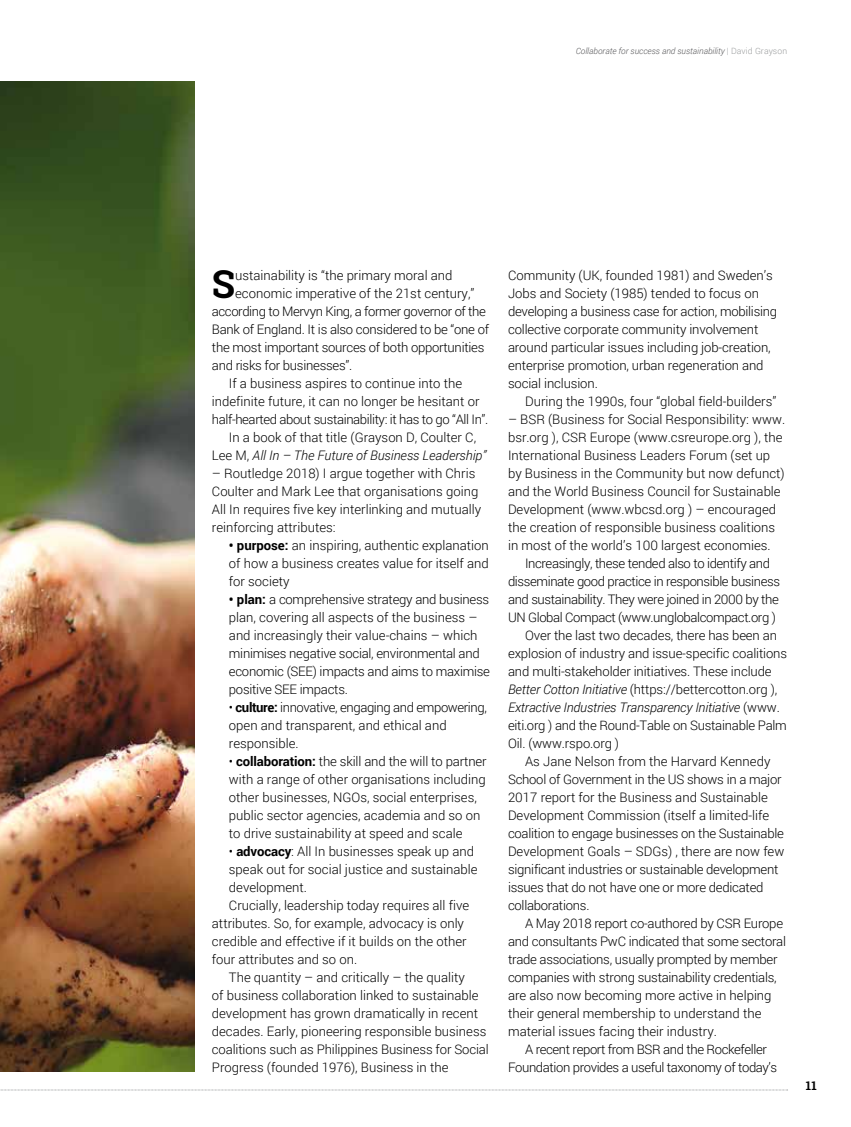
<style>
.page{position:relative;width:851px;height:1127px;background:#fff}
.page>*{position:absolute;margin:0;border:0;box-sizing:border-box;transform-origin:0 0}
.t1{font:700 38.4px "Roboto Slab";color:#000}
.t2{font:300 13.2px/18px "Roboto";color:#000}
.t3{font:300 13.2px/18px "Roboto";letter-spacing:-.02em;color:#000}
.t4{font:300 13.2px "Roboto";letter-spacing:-.03em;color:#000}
.t5{font:italic 300 13.2px "Roboto";letter-spacing:-.01em;color:#000}
.t6{font:700 12px "Roboto Slab";color:#000}
.t7{font:italic 300 8.7px "Roboto";color:#58585a}
.s1{font-style:normal;color:#9c9e9f}
.s2{font-style:normal}
.s3{font-weight:700}
.s4{font-style:italic}
</style>
<div class="page">
<svg style="left:0;top:1089px;width:787px;height:1px"></svg>
<img style="left:0;top:82px;width:195px;height:990px">
<p class="t7" style="left:575px;top:45px;width:213px">Collaborate for success and sustainability <span class="s1">| David Grayson</span></p>
<h1 class="t1" style="left:212px;top:258px;width:25px">S</h1>
<p class="t2" style="left:235px;top:266px;width:219px">ustainability is “the primary moral and</p>
<p class="t2" style="left:235px;top:284px;width:241px">economic imperative of the 21st century,”</p>
<p class="t4" style="left:212px;top:302px;width:275px">according to Mervyn King, a former governor of the</p>
<p class="t3" style="left:212px;top:320px;width:279px">Bank of England. It is also considered to be “one of</p>
<p class="t3" style="left:212px;top:338px;width:274px">the most important sources of both opportunities</p>
<p class="t3" style="left:212px;top:356px;width:142px">and risks for businesses”.</p>
<p class="t2" style="left:229px;top:374px;width:235px">If a business aspires to continue into the</p>
<p class="t2" style="left:212px;top:392px;width:269px">indefinite future, it can no longer be hesitant or</p>
<p class="t4" style="left:212px;top:410px;width:278px">half-hearted about sustainability: it has to go “All In”.</p>
<p class="t2" style="left:229px;top:428px;width:249px">In a book of that title (Grayson D, Coulter C,</p>
<p class="t5" style="left:212px;top:446px;width:276px"><span class="s2">Lee M,</span> All In – The Future of Business Leadership”</p>
<p class="t2" style="left:212px;top:464px;width:271px">– Routledge 2018) I argue together with Chris Coulter and Mark Lee that organisations going All In requires five key interlinking and mutually reinforcing attributes:</p>
<p class="t2" style="left:229px;top:536px;width:261px;text-align:justify"><span class="s3">• purpose:</span> an inspiring, authentic explanation of how a business creates value for itself and for society</p>
<p class="t3" style="left:229px;top:590px;width:262px"><span class="s3">• plan:</span> a comprehensive strategy and business plan, covering all aspects of the business – and increasingly their value-chains – which minimises negative social, environmental and economic (SEE) impacts and aims to maximise positive SEE impacts.</p>
<p class="t2" style="left:229px;top:698px;width:259px">• <span class="s3">culture:</span> innovative, engaging and empowering, open and transparent, and ethical and responsible.</p>
<p class="t2" style="left:229px;top:751px;width:259px">• <span class="s3">collaboration:</span> the skill and the will to partner with a range of other organisations including other businesses, NGOs, social enterprises, public sector agencies, academia and so on to drive sustainability at speed and scale</p>
<p class="t2" style="left:229px;top:841px;width:246px">• <span class="s3">advocacy</span>: All In businesses speak up and</p>
<p class="t2" style="left:229px;top:859px;width:250px">speak out for social justice and sustainable</p>
<p class="t2" style="left:229px;top:877px;width:80px">development.</p>
<p class="t2" style="left:229px;top:895px;width:242px">Crucially, leadership today requires all five</p>
<p class="t2" style="left:212px;top:913px;width:253px">attributes. So, for example, advocacy is only</p>
<p class="t2" style="left:212px;top:931px;width:256px">credible and effective if it builds on the other</p>
<p class="t2" style="left:212px;top:949px;width:147px">four attributes and so on.</p>
<p class="t2" style="left:229px;top:967px;width:237px">The quantity – and critically – the quality</p>
<p class="t2" style="left:212px;top:985px;width:268px">of business collaboration linked to sustainable</p>
<p class="t2" style="left:212px;top:1003px;width:268px">development has grown dramatically in recent</p>
<p class="t2" style="left:212px;top:1021px;width:276px">decades. Early, pioneering responsible business</p>
<p class="t2" style="left:212px;top:1039px;width:278px">coalitions such as Philippines Business for Social</p>
<p class="t2" style="left:212px;top:1057px;width:238px">Progress (founded 1976), Business in the</p>
<p class="t2" style="left:508px;top:266px;width:270px">Community (UK, founded 1981) and Sweden’s Jobs and Society (1985) tended to focus on developing a business case for action, mobilising collective corporate community involvement around particular issues including job-creation, enterprise promotion, urban regeneration and social inclusion.</p>
<p class="t2" style="left:525px;top:392px;width:253px">During the 1990s, four “global field-builders”</p>
<p class="t2" style="left:508px;top:410px;width:279px">– BSR (Business for Social Responsibility: www. bsr.org ), CSR Europe (www.csreurope.org ), the International Business Leaders Forum (set up by Business in the Community but now defunct) and the World Business Council for Sustainable Development (www.wbcsd.org ) – encouraged the creation of responsible business coalitions in most of the world’s 100 largest economies.</p>
<p class="t4" style="left:525px;top:554px;width:246px">Increasingly, these tended also to identify and</p>
<p class="t4" style="left:508px;top:572px;width:273px">disseminate good practice in responsible business</p>
<p class="t4" style="left:508px;top:590px;width:272px">and sustainability. They were joined in 2000 by the</p>
<p class="t4" style="left:508px;top:608px;width:269px">UN Global Compact (www.unglobalcompact.org )</p>
<p class="t2" style="left:525px;top:626px;width:253px">Over the last two decades, there has been an</p>
<p class="t2" style="left:508px;top:644px;width:280px">explosion of industry and issue-specific coalitions</p>
<p class="t2" style="left:508px;top:662px;width:265px">and multi-stakeholder initiatives. These include</p>
<p class="t2" style="left:508px;top:680px;width:271px"><span class="s4">Better Cotton Initiative</span> (https://bettercotton.org ),</p>
<p class="t5" style="left:508px;top:698px;width:273px">Extractive Industries Transparency Initiative <span class="s2">(www.</span></p>
<p class="t3" style="left:508px;top:716px;width:280px">eiti.org ) and the Round-Table on Sustainable Palm</p>
<p class="t2" style="left:508px;top:734px;width:113px">Oil. (www.rspo.org )</p>
<p class="t2" style="left:525px;top:751px;width:247px">As Jane Nelson from the Harvard Kennedy</p>
<p class="t3" style="left:508px;top:769px;width:275px">School of Government in the US shows in a major</p>
<p class="t2" style="left:508px;top:787px;width:261px">2017 report for the Business and Sustainable</p>
<p class="t2" style="left:508px;top:805px;width:262px">Development Commission (itself a limited-life</p>
<p class="t3" style="left:508px;top:823px;width:277px">coalition to engage businesses on the Sustainable</p>
<p class="t2" style="left:508px;top:841px;width:278px">Development Goals – SDGs) , there are now few</p>
<p class="t3" style="left:508px;top:859px;width:272px">significant industries or sustainable development</p>
<p class="t3" style="left:508px;top:877px;width:257px">issues that do not have one or more dedicated</p>
<p class="t3" style="left:508px;top:895px;width:83px">collaborations.</p>
<p class="t3" style="left:525px;top:913px;width:259px">A May 2018 report co-authored by CSR Europe</p>
<p class="t3" style="left:508px;top:931px;width:279px">and consultants PwC indicated that some sectoral</p>
<p class="t3" style="left:508px;top:949px;width:271px">trade associations, usually prompted by member</p>
<p class="t3" style="left:508px;top:967px;width:270px">companies with strong sustainability credentials,</p>
<p class="t2" style="left:508px;top:985px;width:265px">are also now becoming more active in helping</p>
<p class="t2" style="left:508px;top:1003px;width:255px">their general membership to understand the</p>
<p class="t2" style="left:508px;top:1021px;width:210px">material issues facing their industry.</p>
<p class="t4" style="left:525px;top:1040px;width:243px">A recent report from BSR and the Rockefeller</p>
<p class="t4" style="left:508px;top:1058px;width:271px">Foundation provides a useful taxonomy of today’s</p>
<p class="t6" style="left:805px;top:1077px;width:12px">11</p>
</div>
